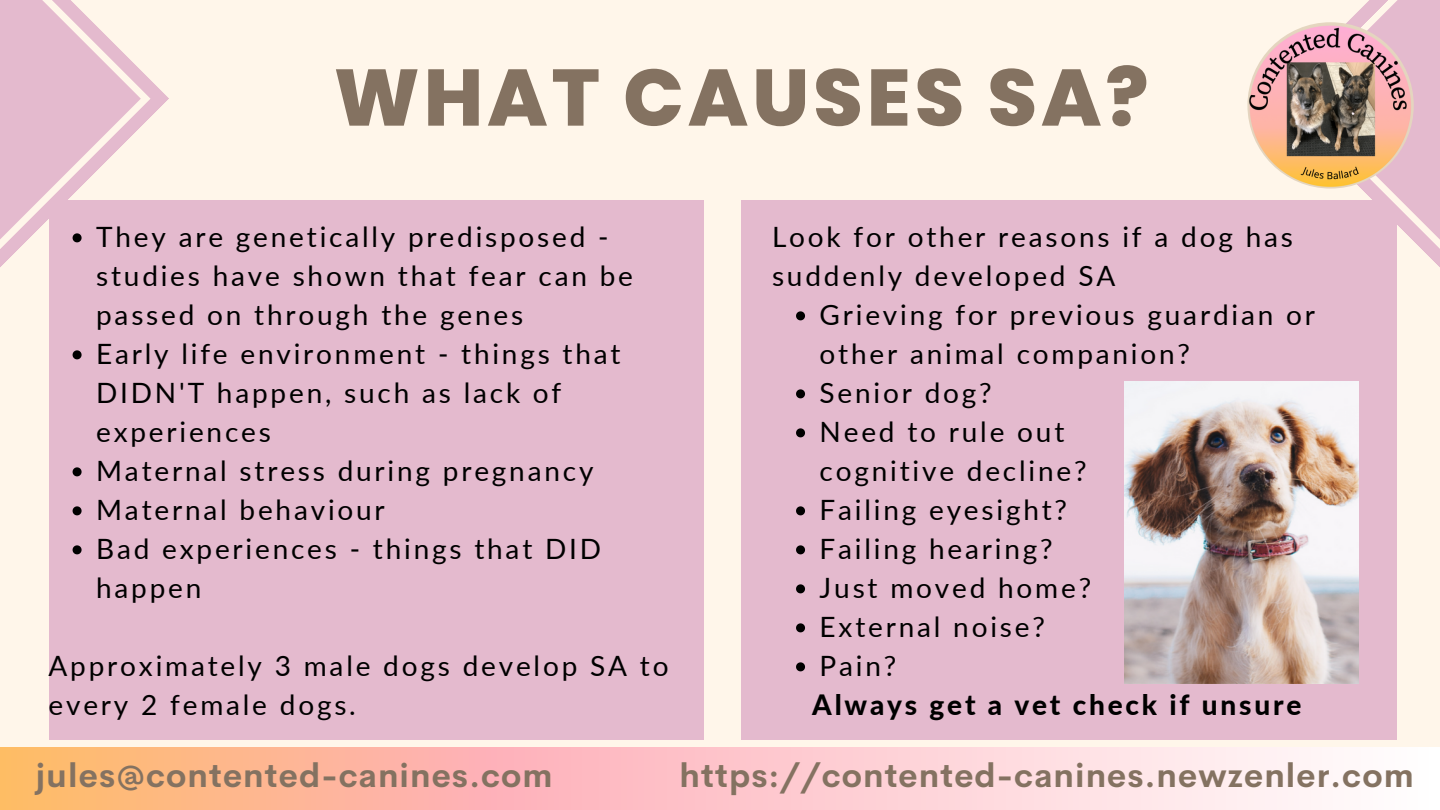
<style>
.page{position:relative;width:1440px;height:810px;background:#fff6ea}
.page>*{position:absolute;margin:0;border:0;box-sizing:border-box;transform-origin:0 0}
.t1{font:800 80px "Poppins";letter-spacing:.05em;color:#847261}
.t2{font:700 33px "Cerebri Sans";letter-spacing:.035em;color:#847261}
.t3{font:28px/39px "Lato";letter-spacing:.1em;color:#000}
.t4{font:800 28px "Lato";letter-spacing:.1em;color:#000}
</style>
<div class="page">
<div style="left:741px;top:200px;width:655px;height:539px;background:#e4bace"></div>
<div style="left:49px;top:200px;width:655px;height:539px;background:#e4bace"></div>
<img style="left:1124px;top:382px;width:235px;height:301px">
<svg style="left:1346px;top:0;width:94px;height:271px"></svg>
<svg style="left:796px;top:311px;width:9px;height:9px"></svg>
<svg style="left:796px;top:389px;width:9px;height:9px"></svg>
<svg style="left:796px;top:428px;width:9px;height:9px"></svg>
<svg style="left:796px;top:506px;width:9px;height:9px"></svg>
<svg style="left:796px;top:545px;width:9px;height:9px"></svg>
<svg style="left:796px;top:584px;width:9px;height:9px"></svg>
<svg style="left:796px;top:623px;width:9px;height:9px"></svg>
<svg style="left:796px;top:662px;width:9px;height:9px"></svg>
<svg style="left:0;top:0;width:169px;height:267px"></svg>
<svg style="left:73px;top:350px;width:9px;height:9px"></svg>
<svg style="left:73px;top:467px;width:9px;height:9px"></svg>
<svg style="left:73px;top:506px;width:9px;height:9px"></svg>
<svg style="left:73px;top:545px;width:9px;height:9px"></svg>
<img style="left:1247px;top:22px;width:167px;height:167px;border-radius:50%">
<svg style="left:0;top:747px;width:1440px;height:63px"></svg>
<h1 class="t1" style="left:334px;top:42px;width:816px">WHAT CAUSES SA?</h1>
<p class="t3" style="left:96px;top:217px;width:538px">They are genetically predisposed - studies have shown that fear can be passed on through the genes<br>Early life environment - things that<br>DIDN'T happen, such as lack of experiences<br>Maternal stress during pregnancy<br>Maternal behaviour<br>Bad experiences - things that DID happen</p>
<p class="t3" style="left:49px;top:646px;width:621px">Approximately 3 male dogs develop SA to every 2 female dogs.</p>
<p class="t3" style="left:772px;top:217px;width:522px">Look for other reasons if a dog has suddenly developed SA</p>
<p class="t3" style="left:820px;top:295px;width:497px">Grieving for previous guardian or other animal companion?<br>Senior dog?<br>Need to rule out<br>cognitive decline?<br>Failing eyesight?<br>Failing hearing?<br>Just moved home?<br>External noise?<br>Pain?</p>
<p class="t4" style="left:812px;top:687px;width:491px">Always get a vet check if unsure</p>
<p class="t2" style="left:36px;top:754px;width:518px">jules@contented-canines.com</p>
<p class="t2" style="left:680px;top:754px;width:736px">https://contented-canines.newzenler.com</p>
</div>
